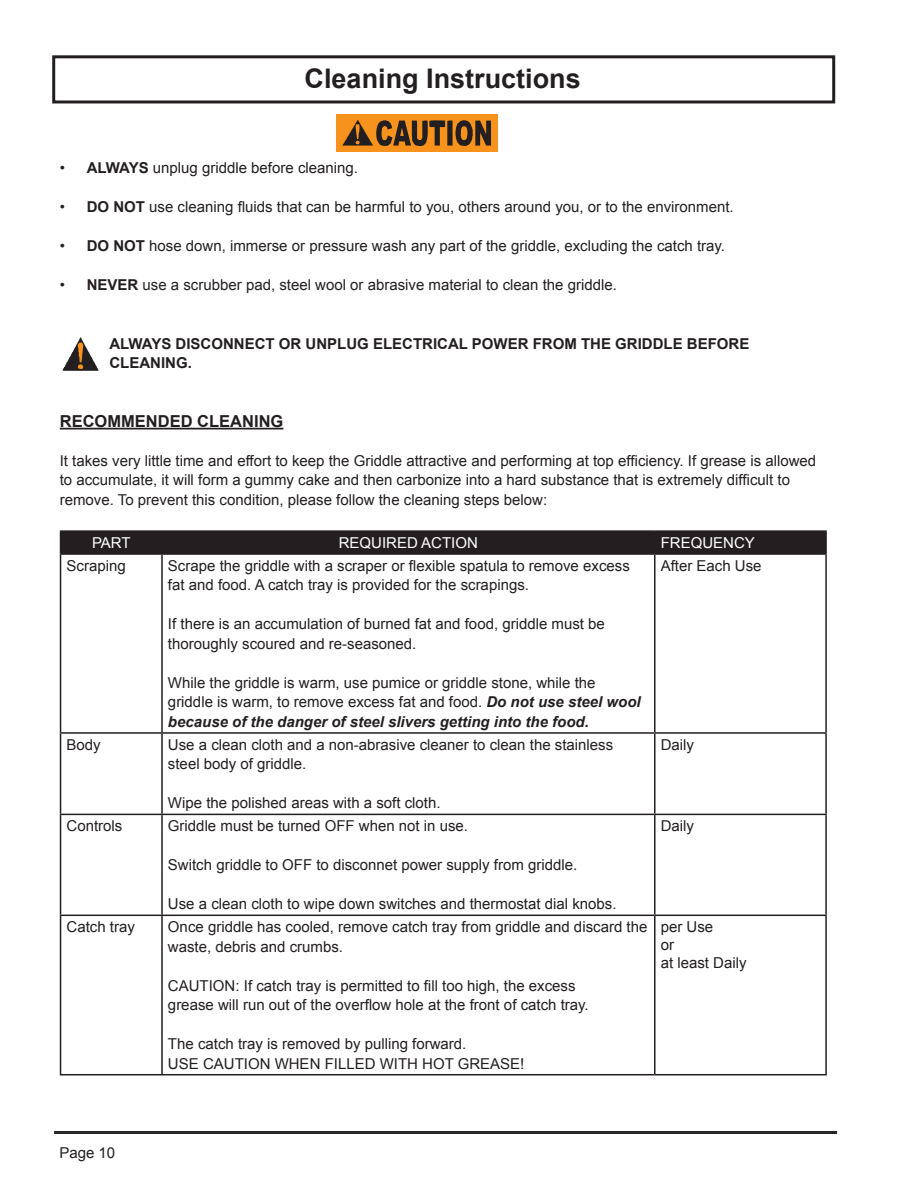
<style>
.page{position:relative;width:918px;height:1188px;background:#fff}
.page>*{position:absolute;margin:0;border:0;box-sizing:border-box;transform-origin:0 0}
.t1{font:700 27px "Arial";color:#231f20}
.t2{font:700 16.5px "Arial";color:#231f20}
.t3{font:15px/19.5px "Arial";color:#231f20}
.t4{font:700 15px/19.5px "Arial";color:#231f20}
.t5{font:15px "Arial";color:#fff}
.s1{font-weight:700}
.s2{font-weight:700;font-style:italic}
</style>
<div class="page">
<div style="left:52px;top:55px;width:783px;height:48px;border:3px solid #231f20"></div>
<hr style="left:60px;top:428px;width:223px;height:1px;background:#231f20">
<hr style="left:60px;top:530px;width:102px;height:2px;background:#231f20">
<div style="left:60px;top:531px;width:765px;height:22px;background:#231f20"></div>
<hr style="left:162px;top:530px;width:493px;height:2px;background:#231f20">
<hr style="left:161px;top:532px;width:2px;height:21px;background:#231f20">
<hr style="left:655px;top:530px;width:172px;height:2px;background:#231f20">
<hr style="left:654px;top:532px;width:2px;height:21px;background:#231f20">
<hr style="left:825px;top:532px;width:2px;height:21px;background:#231f20">
<hr style="left:60px;top:553px;width:102px;height:2px;background:#231f20">
<hr style="left:60px;top:555px;width:1px;height:177px;background:#231f20">
<hr style="left:162px;top:553px;width:493px;height:2px;background:#231f20">
<hr style="left:161px;top:555px;width:2px;height:177px;background:#231f20">
<hr style="left:655px;top:553px;width:172px;height:2px;background:#231f20">
<hr style="left:654px;top:555px;width:2px;height:177px;background:#231f20">
<hr style="left:825px;top:555px;width:2px;height:177px;background:#231f20">
<hr style="left:60px;top:732px;width:102px;height:2px;background:#231f20">
<hr style="left:60px;top:734px;width:1px;height:80px;background:#231f20">
<hr style="left:162px;top:732px;width:493px;height:2px;background:#231f20">
<hr style="left:161px;top:734px;width:2px;height:80px;background:#231f20">
<hr style="left:655px;top:732px;width:172px;height:2px;background:#231f20">
<hr style="left:654px;top:734px;width:2px;height:80px;background:#231f20">
<hr style="left:825px;top:734px;width:2px;height:80px;background:#231f20">
<hr style="left:60px;top:814px;width:102px;height:1px;background:#231f20">
<hr style="left:60px;top:815px;width:1px;height:100px;background:#231f20">
<hr style="left:162px;top:814px;width:493px;height:1px;background:#231f20">
<hr style="left:161px;top:815px;width:2px;height:100px;background:#231f20">
<hr style="left:655px;top:814px;width:172px;height:1px;background:#231f20">
<hr style="left:654px;top:815px;width:2px;height:100px;background:#231f20">
<hr style="left:825px;top:815px;width:2px;height:100px;background:#231f20">
<hr style="left:60px;top:915px;width:102px;height:1px;background:#231f20">
<hr style="left:60px;top:916px;width:1px;height:158px;background:#231f20">
<hr style="left:162px;top:915px;width:493px;height:1px;background:#231f20">
<hr style="left:161px;top:916px;width:2px;height:158px;background:#231f20">
<hr style="left:655px;top:915px;width:172px;height:1px;background:#231f20">
<hr style="left:654px;top:916px;width:2px;height:158px;background:#231f20">
<hr style="left:825px;top:916px;width:2px;height:158px;background:#231f20">
<hr style="left:60px;top:1074px;width:102px;height:1px;background:#231f20">
<hr style="left:162px;top:1074px;width:493px;height:1px;background:#231f20">
<hr style="left:655px;top:1074px;width:172px;height:1px;background:#231f20">
<div style="left:336px;top:114px;width:162px;height:38px;background:#f7931d"></div>
<svg style="left:342px;top:120px;width:149px;height:27px"></svg>
<svg style="left:63px;top:338px;width:36px;height:33px"></svg>
<hr style="left:54px;top:1131px;width:783px;height:3px;background:#252728">
<h1 class="t1" style="left:305px;top:60px;width:278px">Cleaning Instructions</h1>
<p class="t3" style="left:60px;top:159px;width:300px">• <span class="s1">ALWAYS</span> unplug griddle before cleaning.</p>
<p class="t3" style="left:60px;top:198px;width:675px">• <span class="s1">DO NOT</span> use cleaning fluids that can be harmful to you, others around you, or to the environment.</p>
<p class="t3" style="left:60px;top:237px;width:667px">• <span class="s1">DO NOT</span> hose down, immerse or pressure wash any part of the griddle, excluding the catch tray.</p>
<p class="t3" style="left:60px;top:276px;width:559px">• <span class="s1">NEVER</span> use a scrubber pad, steel wool or abrasive material to clean the griddle.</p>
<p class="t4" style="left:109px;top:334px;width:642px">ALWAYS DISCONNECT OR UNPLUG ELECTRICAL POWER FROM THE GRIDDLE BEFORE<br>CLEANING.</p>
<p class="t2" style="left:60px;top:410px;width:225px">RECOMMENDED CLEANING</p>
<p class="t3" style="left:60px;top:451px;width:758px">It takes very little time and effort to keep the Griddle attractive and performing at top efficiency. If grease is allowed to accumulate, it will form a gummy cake and then carbonize into a hard substance that is extremely difficult to remove. To prevent this condition, please follow the cleaning steps below:</p>
<p class="t5" style="left:92px;top:533px;width:40px">PART</p>
<p class="t5" style="left:339px;top:533px;width:141px">REQUIRED ACTION</p>
<p class="t5" style="left:661px;top:533px;width:96px">FREQUENCY</p>
<p class="t3" style="left:67px;top:556px;width:61px">Scraping</p>
<p class="t3" style="left:168px;top:556px;width:463px">Scrape the griddle with a scraper or flexible spatula to remove excess fat and food. A catch tray is provided for the scrapings.</p>
<p class="t3" style="left:168px;top:615px;width:438px">If there is an accumulation of burned fat and food, griddle must be thoroughly scoured and re-seasoned.</p>
<p class="t3" style="left:168px;top:673px;width:474px">While the griddle is warm, use pumice or griddle stone, while the griddle is warm, to remove excess fat and food. <span class="s2">Do not use steel wool because of the danger of steel slivers getting into the food.</span></p>
<p class="t3" style="left:661px;top:556px;width:102px">After Each Use</p>
<p class="t3" style="left:67px;top:735px;width:36px">Body</p>
<p class="t3" style="left:168px;top:735px;width:447px">Use a clean cloth and a non-abrasive cleaner to clean the stainless steel body of griddle.</p>
<p class="t3" style="left:168px;top:794px;width:274px">Wipe the polished areas with a soft cloth.</p>
<p class="t3" style="left:67px;top:816px;width:57px">Controls</p>
<p class="t3" style="left:168px;top:816px;width:302px">Griddle must be turned OFF when not in use.</p>
<p class="t3" style="left:168px;top:855px;width:411px">Switch griddle to OFF to disconnet power supply from griddle.</p>
<p class="t3" style="left:168px;top:894px;width:450px">Use a clean cloth to wipe down switches and thermostat dial knobs.</p>
<p class="t3" style="left:67px;top:917px;width:70px">Catch tray</p>
<p class="t3" style="left:168px;top:917px;width:481px">Once griddle has cooled, remove catch tray from griddle and discard the waste, debris and crumbs.</p>
<p class="t3" style="left:168px;top:976px;width:422px">CAUTION: If catch tray is permitted to fill too high, the excess grease will run out of the overflow hole at the front of catch tray.</p>
<p class="t3" style="left:168px;top:1034px;width:358px">The catch tray is removed by pulling forward.<br>USE CAUTION WHEN FILLED WITH HOT GREASE!</p>
<p class="t3" style="left:661px;top:735px;width:35px">Daily</p>
<p class="t3" style="left:661px;top:816px;width:35px">Daily</p>
<p class="t3" style="left:661px;top:918px;width:87px;line-height:18px">per Use<br>or<br>at least Daily</p>
<p class="t3" style="left:59px;top:1143px;width:57px">Page 10</p>
</div>
